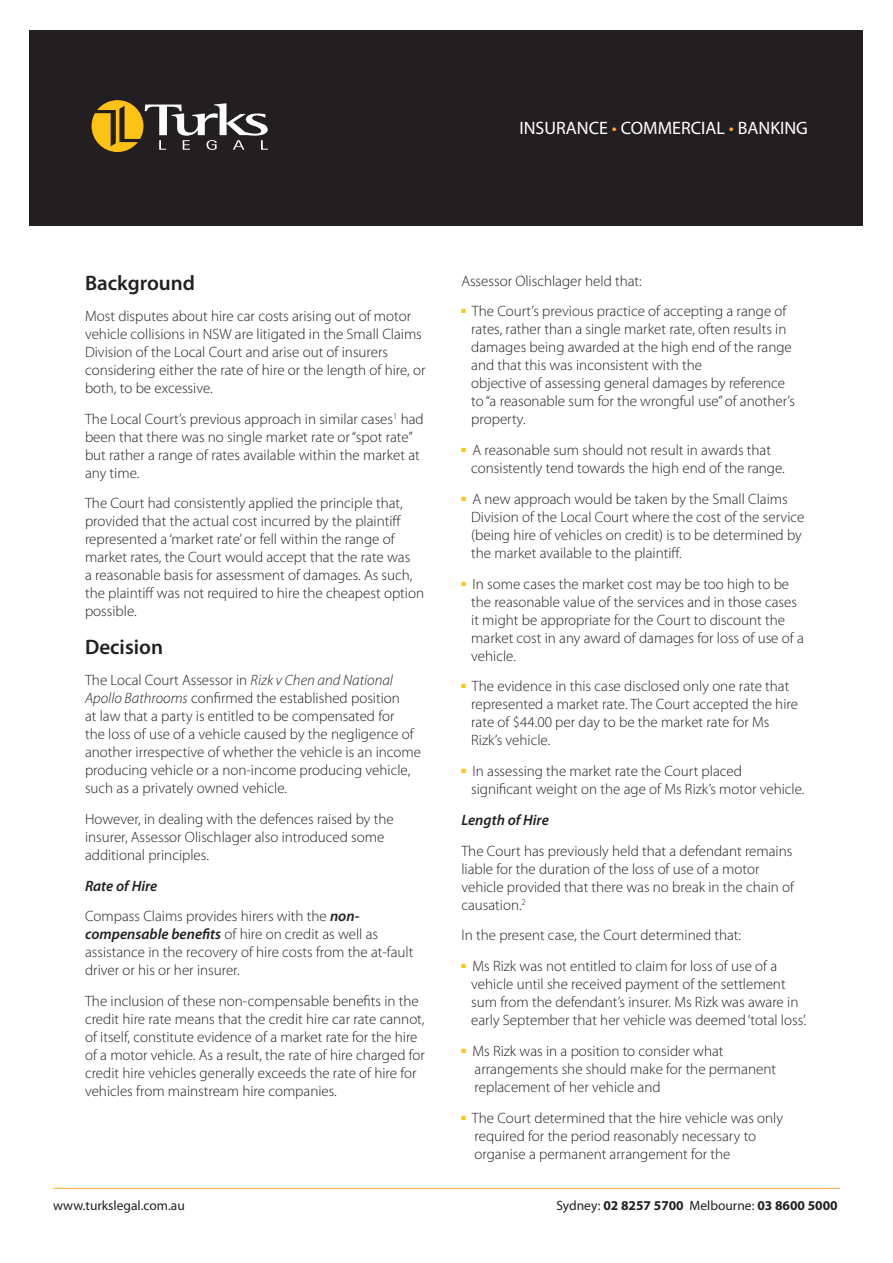
<style>
.page{position:relative;width:893px;height:1263px;background:#fff}
.page>*{position:absolute;margin:0;border:0;box-sizing:border-box;transform-origin:0 0}
.t1{font:600 21px "Myriad Pro";color:#231f20}
.t2{font:18px "Myriad Pro";color:#fff}
.t3{font:300 15px/18px "Myriad Pro";color:#231f20}
.t4{font:italic 600 15px "Myriad Pro";color:#231f20}
.t5{font:700 13.5px "Myriad Pro";color:#231f20}
.t6{font:13.5px "Myriad Pro";color:#231f20}
.s1{color:#faa831}
.s2{font-style:italic}
.s3{font-weight:600;font-style:italic}
.s4{font-weight:400}
</style>
<div class="page">
<div style="left:30px;top:30px;width:833px;height:195px;background:#231f20"></div>
<svg style="left:92px;top:100px;width:176px;height:52px"></svg>
<hr style="left:53px;top:1188px;width:787px;height:1px;background:#faa831">
<p class="t2" style="left:519px;top:116px;width:290px">INSURANCE <span class="s1">•</span> COMMERCIAL <span class="s1">•</span> BANKING</p>
<p class="t1" style="left:85px;top:270px;width:112px">Background</p>
<p class="t3" style="left:85px;top:307px;width:342px">Most disputes about hire car costs arising out of motor vehicle collisions in NSW are litigated in the Small Claims Division of the Local Court and arise out of insurers considering either the rate of hire or the length of hire, or both, to be excessive.</p>
<p class="t3" style="left:85px;top:410px;width:340px">The Local Court’s previous approach in similar cases<sup>1</sup> had been that there was no single market rate or “spot rate” but rather a range of rates available within the market at any time.</p>
<p class="t3" style="left:85px;top:495px;width:341px">The Court had consistently applied the principle that, provided that the actual cost incurred by the plaintiff represented a ‘market rate’ or fell within the range of market rates, the Court would accept that the rate was<br>a reasonable basis for assessment of damages. As such, the plaintiff was not required to hire the cheapest option possible.</p>
<p class="t1" style="left:85px;top:634px;width:79px">Decision</p>
<p class="t3" style="left:85px;top:671px;width:338px">The Local Court Assessor in <span class="s2">Rizk v Chen and National Apollo Bathrooms</span> confirmed the established position<br>at law that a party is entitled to be compensated for<br>the loss of use of a vehicle caused by the negligence of another irrespective of whether the vehicle is an income producing vehicle or a non-income producing vehicle, such as a privately owned vehicle.</p>
<p class="t3" style="left:85px;top:810px;width:310px">However, in dealing with the defences raised by the insurer, Assessor Olischlager also introduced some additional principles.</p>
<p class="t4" style="left:85px;top:876px;width:74px">Rate of Hire</p>
<p class="t3" style="left:85px;top:908px;width:330px">Compass Claims provides hirers with the <span class="s3">non&shy;compensable benefits</span> of hire on credit as well as assistance in the recovery of hire costs from the at-fault driver or his or her insurer.</p>
<p class="t3" style="left:85px;top:992px;width:341px">The inclusion of these non-compensable benefits in the credit hire rate means that the credit hire car rate cannot, of itself, constitute evidence of a market rate for the hire of a motor vehicle. As a result, the rate of hire charged for credit hire vehicles generally exceeds the rate of hire for vehicles from mainstream hire companies.</p>
<p class="t3" style="left:461px;top:272px;width:182px">Assessor Olischlager held that:</p>
<p class="t3" style="left:471px;top:303px;width:325px;text-indent:-10px"><sup>■</sup> The Court’s previous practice of accepting a range of rates, rather than a single market rate, often results in damages being awarded at the high end of the range and that this was inconsistent with the<br>objective of assessing general damages by reference to “a reasonable sum for the wrongful use” of another’s property.</p>
<p class="t3" style="left:471px;top:441px;width:315px;text-indent:-10px"><sup>■</sup> A reasonable sum should not result in awards that consistently tend towards the high end of the range.</p>
<p class="t3" style="left:471px;top:490px;width:335px;text-indent:-10px"><sup>■</sup> A new approach would be taken by the Small Claims Division of the Local Court where the cost of the service (being hire of vehicles on credit) is to be determined by the market available to the plaintiff.</p>
<p class="t3" style="left:471px;top:575px;width:334px;text-indent:-10px"><sup>■</sup> In some cases the market cost may be too high to be the reasonable value of the services and in those cases it might be appropriate for the Court to discount the market cost in any award of damages for loss of use of a vehicle.</p>
<p class="t3" style="left:471px;top:678px;width:328px;text-indent:-10px"><sup>■</sup> The evidence in this case disclosed only one rate that represented a market rate. The Court accepted the hire rate of $44.00 per day to be the market rate for Ms Rizk’s vehicle.</p>
<p class="t3" style="left:471px;top:762px;width:335px;text-indent:-10px"><sup>■</sup> In assessing the market rate the Court placed significant weight on the age of Ms Rizk’s motor vehicle.</p>
<p class="t4" style="left:461px;top:810px;width:89px">Length of Hire</p>
<p class="t3" style="left:461px;top:842px;width:334px">The Court has previously held that a defendant remains liable for the duration of the loss of use of a motor vehicle provided that there was no break in the chain of causation.<sup>2</sup></p>
<p class="t3" style="left:461px;top:927px;width:281px">In the present case, the Court determined that:</p>
<p class="t3" style="left:471px;top:957px;width:337px;text-indent:-10px"><sup>■</sup> Ms Rizk was not entitled to claim for loss of use of a vehicle until she received payment of the settlement sum from the defendant’s insurer. Ms Rizk was aware in early September that her vehicle was deemed ‘total loss’.</p>
<p class="t3" style="left:474px;top:1042px;width:303px;text-indent:-13px"><sup>■</sup> Ms Rizk was in a position to consider what arrangements she should make for the permanent replacement of her vehicle and</p>
<p class="t3" style="left:474px;top:1109px;width:310px;text-indent:-13px"><sup>■</sup> The Court determined that the hire vehicle was only required for the period reasonably necessary to organise a permanent arrangement for the</p>
<p class="t6" style="left:53px;top:1197px;width:133px">www.turkslegal.com.au</p>
<p class="t5" style="left:556px;top:1196px;width:283px"><span class="s4">Sydney:</span> 02 8257 5700 <span class="s4">Melbourne:</span> 03 8600 5000</p>
</div>
